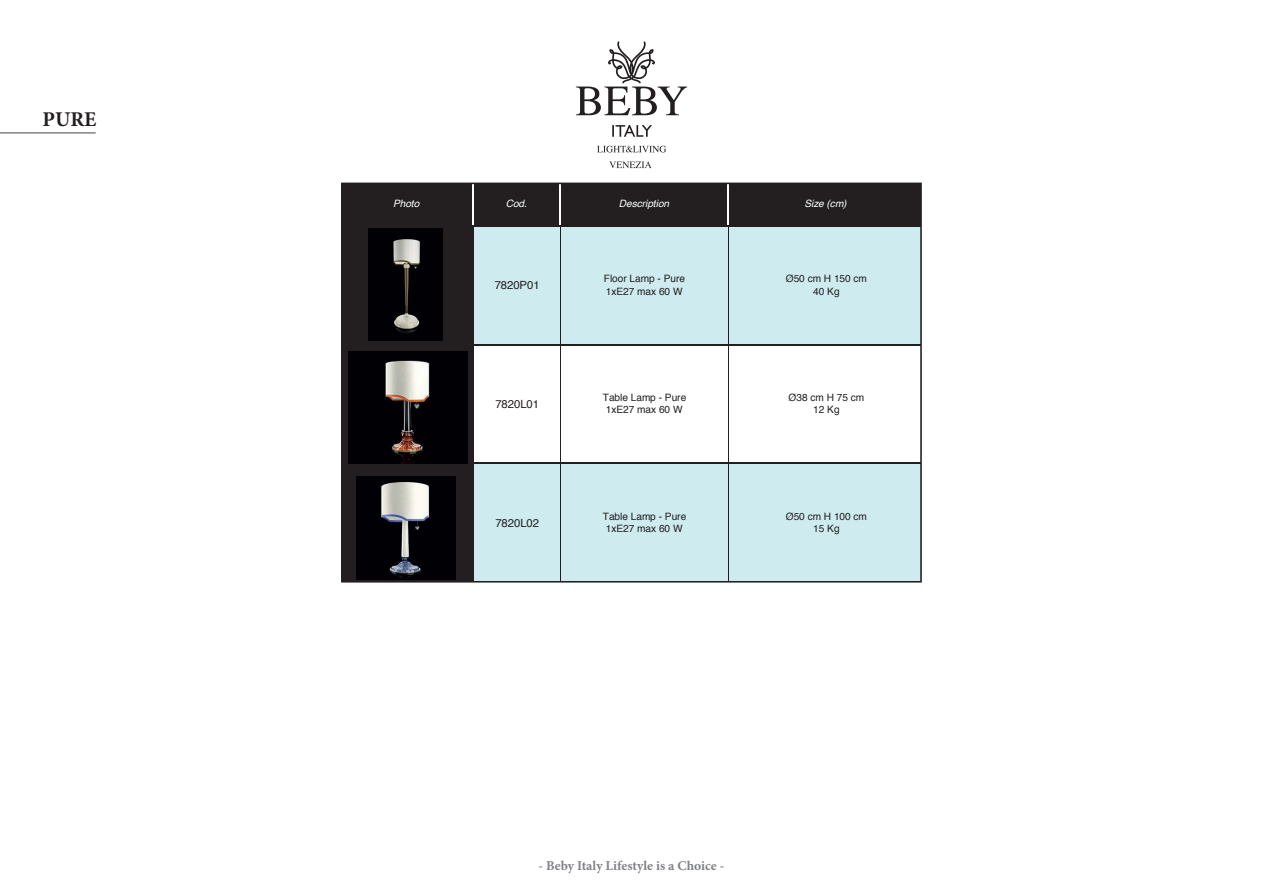
<style>
.page{position:relative;width:1263px;height:893px;background:#fff}
.page>*{position:absolute;margin:0;border:0;box-sizing:border-box;transform-origin:0 0}
.t1{font:700 21px "Minion Pro";color:#231f20}
.t2{font:700 13.5px "Minion Pro";color:#808285}
.t3{font:11.25px "Helvetica";letter-spacing:-.005em;color:#231f20}
.t4{font:10.05px/12.6px "Helvetica";letter-spacing:-.005em;color:#231f20;text-align:center}
.t5{font:italic 10.05px "Helvetica";letter-spacing:-.005em;color:#fff}
</style>
<div class="page">
<svg style="left:576px;top:41px;width:111px;height:74px"></svg>
<svg style="left:612px;top:125px;width:40px;height:12px"></svg>
<svg style="left:597px;top:146px;width:69px;height:6px"></svg>
<svg style="left:609px;top:161px;width:42px;height:7px"></svg>
<div style="left:342px;top:183px;width:131px;height:43px;background:#231f20"></div>
<div style="left:473px;top:183px;width:448px;height:43px;background:#231f20"></div>
<div style="left:342px;top:226px;width:131px;height:119px;background:#231f20"></div>
<div style="left:473px;top:226px;width:448px;height:119px;background:#ceebef"></div>
<div style="left:342px;top:345px;width:131px;height:118px;background:#231f20"></div>
<div style="left:342px;top:463px;width:131px;height:119px;background:#231f20"></div>
<div style="left:473px;top:463px;width:448px;height:119px;background:#ceebef"></div>
<hr style="left:473px;top:183px;width:1px;height:42px;background:#fff">
<hr style="left:560px;top:183px;width:1px;height:42px;background:#fff">
<hr style="left:728px;top:183px;width:1px;height:42px;background:#fff">
<hr style="left:560px;top:226px;width:1px;height:118px;background:#231f20">
<hr style="left:728px;top:226px;width:1px;height:118px;background:#231f20">
<hr style="left:560px;top:345px;width:1px;height:118px;background:#231f20">
<hr style="left:728px;top:345px;width:1px;height:118px;background:#231f20">
<hr style="left:473px;top:226px;width:1px;height:355px;background:#231f20">
<hr style="left:560px;top:464px;width:1px;height:117px;background:#231f20">
<hr style="left:728px;top:464px;width:1px;height:117px;background:#231f20">
<hr style="left:342px;top:344px;width:579px;height:1px;background:#231f20">
<hr style="left:342px;top:463px;width:579px;height:1px;background:#231f20">
<img style="left:369px;top:228px;width:73px;height:113px">
<img style="left:348px;top:351px;width:119px;height:112px">
<img style="left:356px;top:477px;width:99px;height:103px">
<div style="left:341px;top:183px;width:581px;height:400px;border:2px solid #231f20"></div>
<hr style="left:0;top:132px;width:96px;height:2px;background:#808285">
<h1 class="t1" style="left:43px;top:104px;width:55px">PURE</h1>
<p class="t5" style="left:393px;top:196px;width:28px">Photo</p>
<p class="t5" style="left:506px;top:196px;width:23px">Cod.</p>
<p class="t3" style="left:495px;top:276px;width:47px">7820P01</p>
<p class="t3" style="left:495px;top:395px;width:45px">7820L01</p>
<p class="t3" style="left:495px;top:514px;width:45px">7820L02</p>
<p class="t5" style="left:619px;top:195px;width:52px">Description</p>
<p class="t4" style="left:604px;top:272px;width:83px;text-align:left">Floor Lamp - Pure<br>1xE27 max 60 W</p>
<p class="t5" style="left:804px;top:195px;width:44px">Size (cm)</p>
<p class="t4" style="left:786px;top:272px;width:83px">Ø50 cm H 150 cm<br>40 Kg</p>
<p class="t4" style="left:603px;top:391px;width:85px">Table Lamp - Pure<br>1xE27 max 60 W</p>
<p class="t4" style="left:789px;top:391px;width:77px">Ø38 cm H 75 cm<br>12 Kg</p>
<p class="t4" style="left:603px;top:510px;width:85px">Table Lamp - Pure<br>1xE27 max 60 W</p>
<p class="t4" style="left:786px;top:510px;width:83px">Ø50 cm H 100 cm<br>15 Kg</p>
<h2 class="t2" style="left:539px;top:856px;width:187px">- Beby Italy Lifestyle is a Choice -</h2>
</div>
